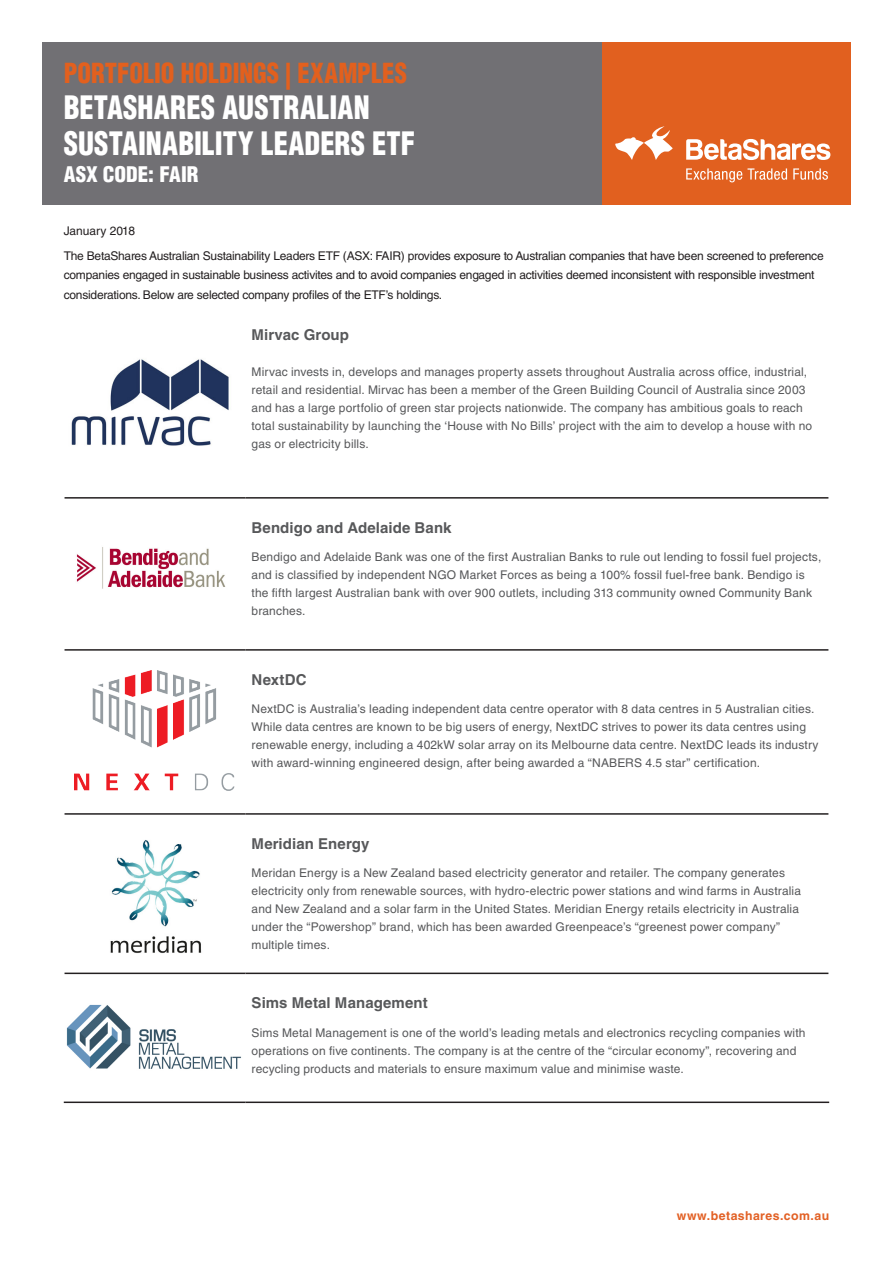
<style>
.page{position:relative;width:893px;height:1263px;background:#fff}
.page>*{position:absolute;margin:0;border:0;box-sizing:border-box;transform-origin:0 0}
.t1{font:900 condensed 31.5px/36px "Helvetica LT Std";letter-spacing:.005em;color:#fff;scale:.91 1}
.t2{font:900 condensed 27px "Helvetica LT Std";color:#e2601e;scale:.91 1}
.t3{font:900 condensed 21px "Helvetica LT Std";color:#fff}
.Fact_-_Body_copy{font:700 15px "Helvetica LT Std";letter-spacing:.005em;color:#57585a}
.t4{font:700 12.3px "Helvetica LT Std";letter-spacing:.035em;color:#e26024}
.Fact_-_Body_copy-2{font:12px/18px "Helvetica LT Std";letter-spacing:.015em;color:#57585a}
.t5{font:12px/19.5px "Helvetica LT Std";letter-spacing:-.02em;color:#231f20}
.t6{font:12px "Helvetica LT Std";color:#231f20}
</style>
<div class="page">
<hr style="left:65px;top:497px;width:181px;height:2px;background:#231f20">
<hr style="left:246px;top:497px;width:582px;height:2px;background:#231f20">
<hr style="left:65px;top:649px;width:181px;height:2px;background:#231f20">
<hr style="left:246px;top:649px;width:582px;height:2px;background:#231f20">
<hr style="left:65px;top:813px;width:181px;height:2px;background:#231f20">
<hr style="left:246px;top:813px;width:582px;height:2px;background:#231f20">
<hr style="left:65px;top:972px;width:181px;height:2px;background:#231f20">
<hr style="left:246px;top:972px;width:582px;height:2px;background:#231f20">
<hr style="left:64px;top:1101px;width:182px;height:2px;background:#231f20">
<hr style="left:246px;top:1101px;width:583px;height:2px;background:#231f20">
<img style="left:71px;top:359px;width:158px;height:87px">
<img style="left:76px;top:547px;width:150px;height:42px">
<img style="left:75px;top:671px;width:160px;height:119px">
<img style="left:110px;top:840px;width:92px;height:113px">
<img style="left:66px;top:1004px;width:175px;height:66px">
<div style="left:602px;top:43px;width:248px;height:162px;background:#e1601f"></div>
<div style="left:43px;top:43px;width:559px;height:162px;background:#717074"></div>
<svg style="left:615px;top:126px;width:58px;height:34px"></svg>
<svg style="left:686px;top:139px;width:144px;height:21px"></svg>
<svg style="left:686px;top:168px;width:142px;height:14px"></svg>
<p class="t2" style="left:64px;top:56px;width:379px">PORTFOLIO HOLDINGS | EXAMPLES</p>
<p class="t1" style="left:64px;top:89px;width:388px">BETASHARES AUSTRALIAN<br>SUSTAINABILITY LEADERS ETF</p>
<p class="t3" style="left:64px;top:161px;width:136px">ASX CODE: FAIR</p>
<p class="t6" style="left:64px;top:224px;width:73px">January 2018</p>
<p class="t5" style="left:64px;top:245px;width:761px">The BetaShares Australian Sustainability Leaders ETF (ASX: FAIR) provides exposure to Australian companies that have been screened to preference companies engaged in sustainable business activites and to avoid companies engaged in activities deemed inconsistent with responsible investment considerations. Below are selected company profiles of the ETF’s holdings.</p>
<p class="Fact_-_Body_copy" style="left:252px;top:325px;width:99px">Mirvac Group</p>
<p class="Fact_-_Body_copy-2" style="left:252px;top:362px;width:562px">Mirvac invests in, develops and manages property assets throughout Australia across office, industrial, retail and residential. Mirvac has been a member of the Green Building Council of Australia since 2003 and has a large portfolio of green star projects nationwide. The company has ambitious goals to reach total sustainability by launching the ‘House with No Bills’ project with the aim to develop a house with no gas or electricity bills.</p>
<p class="Fact_-_Body_copy" style="left:252px;top:518px;width:201px">Bendigo and Adelaide Bank</p>
<p class="Fact_-_Body_copy-2" style="left:252px;top:548px;width:571px">Bendigo and Adelaide Bank was one of the first Australian Banks to rule out lending to fossil fuel projects, and is classified by independent NGO Market Forces as being a 100% fossil fuel-free bank. Bendigo is the fifth largest Australian bank with over 900 outlets, including 313 community owned Community Bank branches.</p>
<p class="Fact_-_Body_copy" style="left:252px;top:670px;width:56px">NextDC</p>
<p class="Fact_-_Body_copy-2" style="left:252px;top:700px;width:568px">NextDC is Australia’s leading independent data centre operator with 8 data centres in 5 Australian cities.<br>While data centres are known to be big users of energy, NextDC strives to power its data centres using renewable energy, including a 402kW solar array on its Melbourne data centre. NextDC leads its industry with award-winning engineered design, after being awarded a “NABERS 4.5 star” certification.</p>
<p class="Fact_-_Body_copy" style="left:252px;top:834px;width:119px">Meridian Energy</p>
<p class="Fact_-_Body_copy-2" style="left:252px;top:864px;width:551px">Meridan Energy is a New Zealand based electricity generator and retailer. The company generates electricity only from renewable sources, with hydro-electric power stations and wind farms in Australia and New Zealand and a solar farm in the United States. Meridian Energy retails electricity in Australia under the “Powershop” brand, which has been awarded Greenpeace’s “greenest power company” multiple times.</p>
<p class="Fact_-_Body_copy" style="left:252px;top:994px;width:178px">Sims Metal Management</p>
<p class="Fact_-_Body_copy-2" style="left:252px;top:1023px;width:555px">Sims Metal Management is one of the world’s leading metals and electronics recycling companies with operations on five continents. The company is at the centre of the “circular economy”, recovering and recycling products and materials to ensure maximum value and minimise waste.</p>
<p class="t4" style="left:677px;top:1208px;width:154px">www.betashares.com.au</p>
</div>
